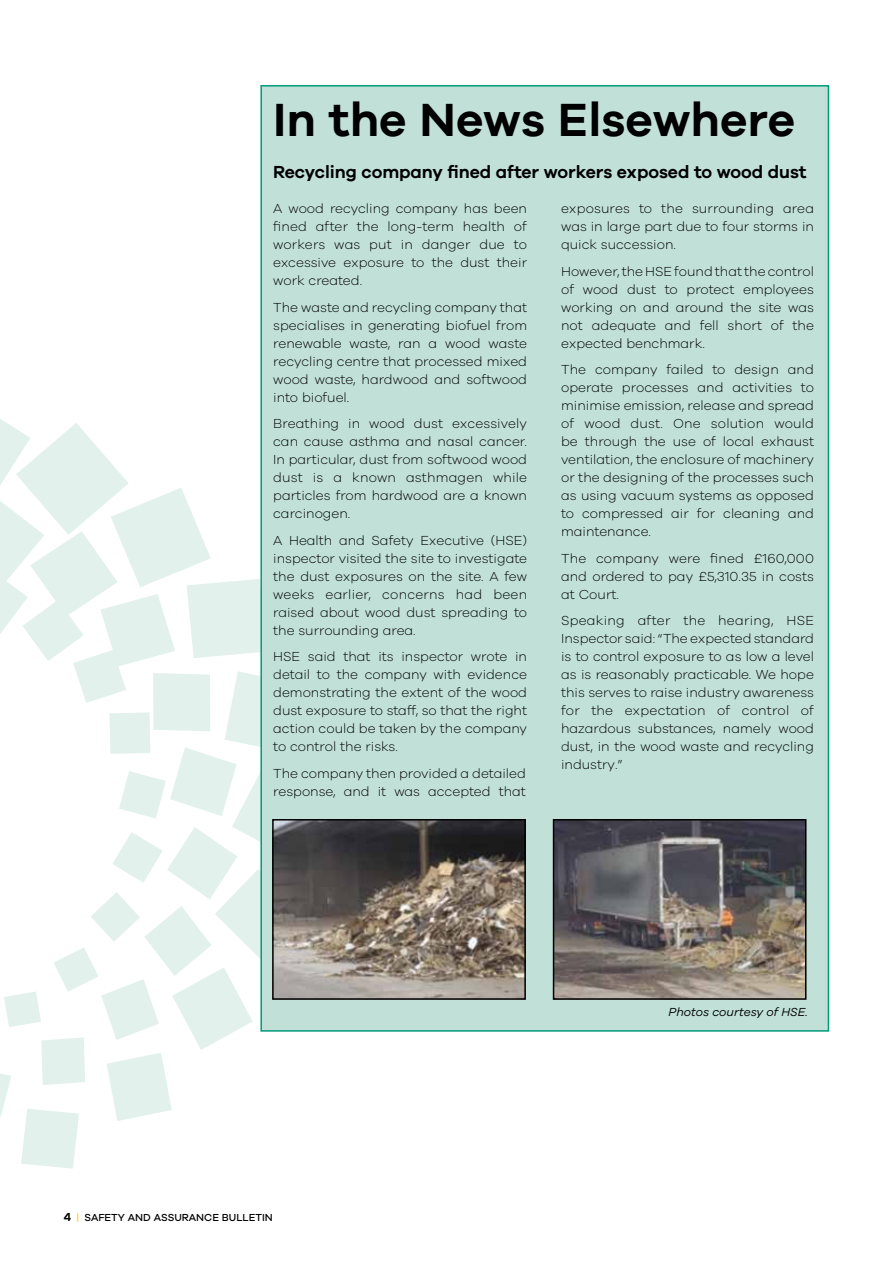
<style>
.page{position:relative;width:893px;height:1263px;background:#fff}
.page>*{position:absolute;margin:0;border:0;box-sizing:border-box;transform-origin:0 0}
.t1{font:600 48px "Galano Grotesque";color:#000}
.t2{font:600 18px "Galano Grotesque";letter-spacing:-.005em;color:#000}
.t3{font:300 13.5px/18px "Galano Grotesque";color:#000;text-align:justify}
.t4{font:italic 12px "Galano Grotesque";color:#000}
.t5{font:500 10.5px "Galano Grotesque";color:#000}
.s1{font-weight:600;font-size:12px}
.s2{color:#ffcd1c}
</style>
<div class="page">
<svg style="left:0;top:419px;width:260px;height:749px"></svg>
<div style="left:260px;top:85px;width:569px;height:947px;background:#c1e1d8;border:2px solid #009a79"></div>
<img style="left:555px;top:821px;width:249px;height:177px">
<div style="left:553px;top:819px;width:253px;height:181px;border:1px solid #000"></div>
<img style="left:274px;top:821px;width:250px;height:177px">
<div style="left:272px;top:819px;width:254px;height:181px;border:1px solid #000"></div>
<h1 class="t1" style="left:273px;top:90px;width:524px">In the News Elsewhere</h1>
<h2 class="t2" style="left:273px;top:161px;width:535px">Recycling company fined after workers exposed to wood dust</h2>
<p class="t3" style="left:273px;top:199px;width:255px">A wood recycling company has been fined after the long-term health of workers was put in danger due to excessive exposure to the dust their work created.</p>
<p class="t3" style="left:273px;top:298px;width:255px">The waste and recycling company that specialises in generating biofuel from renewable waste, ran a wood waste recycling centre that processed mixed wood waste, hardwood and softwood into biofuel.</p>
<p class="t3" style="left:273px;top:414px;width:255px">Breathing in wood dust excessively can cause asthma and nasal cancer.<br>In particular, dust from softwood wood dust is a known asthmagen while particles from hardwood are a known carcinogen.</p>
<p class="t3" style="left:273px;top:531px;width:255px">A Health and Safety Executive (HSE) inspector visited the site to investigate the dust exposures on the site. A few weeks earlier, concerns had been raised about wood dust spreading to the surrounding area.</p>
<p class="t3" style="left:273px;top:647px;width:255px">HSE said that its inspector wrote in detail to the company with evidence demonstrating the extent of the wood dust exposure to staff, so that the right action could be taken by the company to control the risks.</p>
<p class="t3" style="left:273px;top:764px;width:254px">The company then provided a detailed response, and it was accepted that</p>
<p class="t3" style="left:561px;top:199px;width:254px">exposures to the surrounding area was in large part due to four storms in quick succession.</p>
<p class="t3" style="left:561px;top:262px;width:254px">However, the HSE found that the control of wood dust to protect employees working on and around the site was not adequate and fell short of the expected benchmark.</p>
<p class="t3" style="left:561px;top:360px;width:254px">The company failed to design and operate processes and activities to minimise emission, release and spread of wood dust. One solution would be through the use of local exhaust ventilation, the enclosure of machinery or the designing of the processes such as using vacuum systems as opposed to compressed air for cleaning and maintenance.</p>
<p class="t3" style="left:561px;top:549px;width:254px">The company were fined £160,000 and ordered to pay £5,310.35 in costs at Court.</p>
<p class="t3" style="left:561px;top:611px;width:254px">Speaking after the hearing, HSE Inspector said: “The expected standard is to control exposure to as low a level as is reasonably practicable. We hope this serves to raise industry awareness for the expectation of control of hazardous substances, namely wood dust, in the wood waste and recycling industry.”</p>
<p class="t5" style="left:64px;top:1212px;width:211px"><span class="s1">4</span> <span class="s2">|</span> SAFETY AND ASSURANCE BULLETIN</p>
<p class="t4" style="left:668px;top:1005px;width:141px">Photos courtesy of HSE.</p>
</div>
